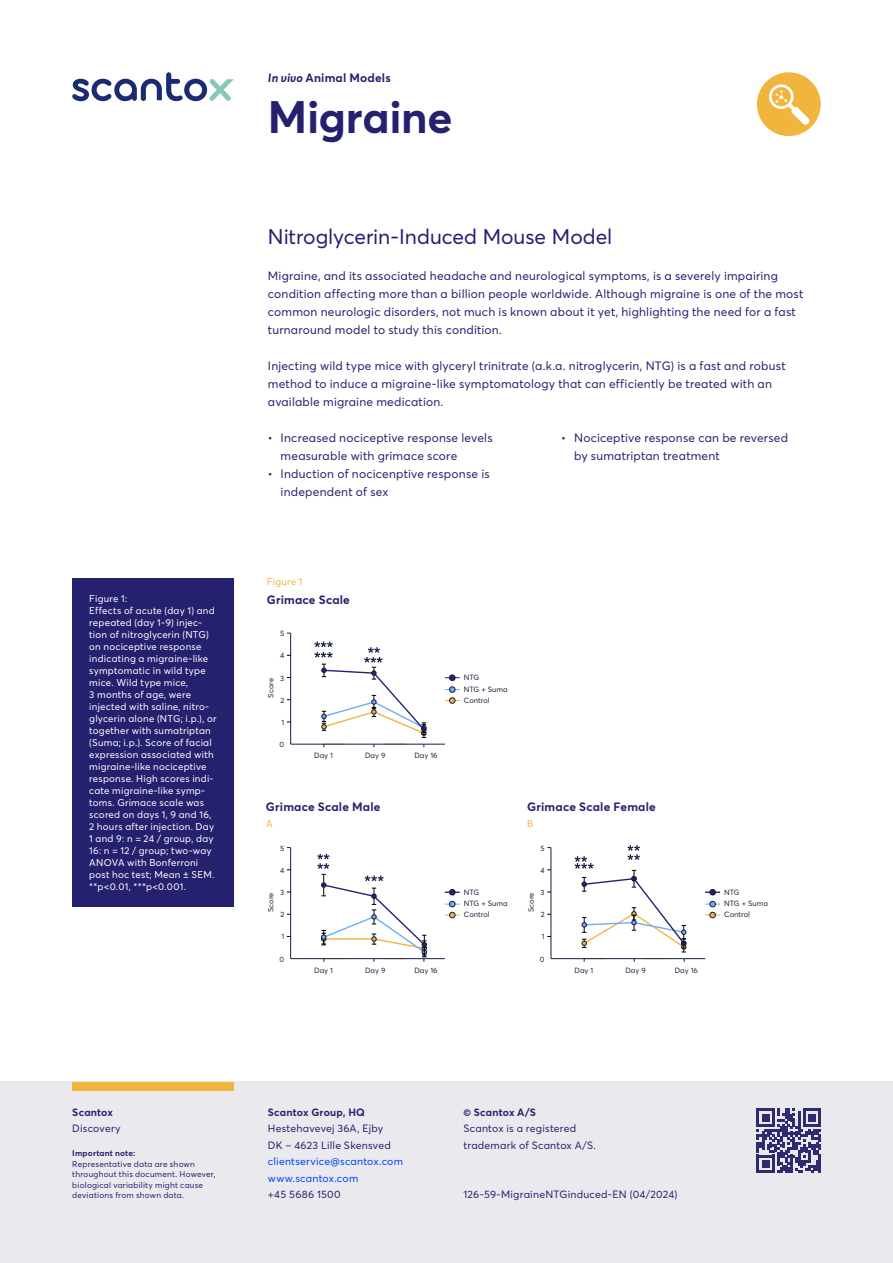
<style>
.page{position:relative;width:893px;height:1263px;background:#fff}
.page>*{position:absolute;margin:0;border:0;box-sizing:border-box;transform-origin:0 0}
.t1{font:700 45px "Averta Std";letter-spacing:-.005em;color:#26216f}
.t2{font:21px "Averta Std";color:#26216f}
.t3{font:12px/18px "Averta Std";letter-spacing:.015em;color:#26216f}
.t4{font:700 12px "Averta Std";letter-spacing:.015em;color:#26216f}
.t5{font:10.5px/16.5px "Averta Std";letter-spacing:.02em;color:#26216f}
.t6{font:10.5px/16.5px "Averta Std";letter-spacing:.02em;color:#0041ff}
.t7{font:700 10.5px "Averta Std";letter-spacing:.02em;color:#26216f}
.t8{font:9.75px/12px "Averta Std";letter-spacing:.025em;color:#fff}
.t9{font:9.75px "Averta Std";letter-spacing:.025em;color:#f1b53d}
.t10{font:8.25px/10.5px "Averta Std";letter-spacing:.025em;color:#26216f}
.t11{font:700 8.25px "Averta Std";letter-spacing:.025em;color:#26216f}
.t12{font:7.5px/11.2px "Averta Std";color:#1c253b}
.s1{font-style:italic}
</style>
<div class="page">
<div style="left:0;top:1082px;width:893px;height:181px;background:#eaeaee"></div>
<div style="left:72px;top:1082px;width:162px;height:8px;background:#f1b53d"></div>
<svg style="left:757px;top:1108px;width:64px;height:65px"></svg>
<svg style="left:72px;top:72px;width:162px;height:29px"></svg>
<div style="left:757px;top:72px;width:64px;height:64px;background:#f1b53d;border-radius:50%"></div>
<svg style="left:769px;top:84px;width:41px;height:41px"></svg>
<div style="left:72px;top:578px;width:162px;height:329px;background:#26216f"></div>
<hr style="left:291px;top:744px;width:154px;height:1px;background:#161c41">
<hr style="left:290px;top:633px;width:1px;height:111px;background:#161c41">
<svg style="left:445px;top:675px;width:15px;height:6px"></svg>
<svg style="left:445px;top:687px;width:15px;height:16px"></svg>
<svg style="left:314px;top:641px;width:112px;height:97px"></svg>
<hr style="left:291px;top:958px;width:154px;height:1px;background:#161c41">
<hr style="left:290px;top:847px;width:1px;height:112px;background:#161c41">
<svg style="left:445px;top:889px;width:15px;height:6px"></svg>
<svg style="left:445px;top:901px;width:15px;height:17px"></svg>
<svg style="left:317px;top:854px;width:110px;height:108px"></svg>
<hr style="left:551px;top:958px;width:154px;height:1px;background:#161c41">
<hr style="left:551px;top:847px;width:1px;height:112px;background:#161c41">
<svg style="left:705px;top:889px;width:15px;height:6px"></svg>
<svg style="left:705px;top:901px;width:15px;height:17px"></svg>
<svg style="left:575px;top:845px;width:111px;height:108px"></svg>
<p class="t8" style="left:89px;top:593px;width:129px">Figure 1:<br>Effects of acute (day 1) and repeated (day 1-9) injec&shy;tion of nitroglycerin (NTG) on nociceptive response indicating a migraine-like symptomatic in wild type mice. Wild type mice,<br>3 months of age, were injected with saline, nitro&shy;glycerin alone (NTG; i.p.), or together with sumatriptan (Suma; i.p.). Score of facial expression associated with migraine-like nociceptive response. High scores indi&shy;cate migraine-like symp&shy;toms. Grimace scale was scored on days 1, 9 and 16,<br>2 hours after injection. Day<br>1 and 9: n = 24 / group, day<br>16: n = 12 / group; two-way<br>ANOVA with Bonferroni post hoc test; Mean ± SEM. **p&lt;0.01, ***p&lt;0.001.</p>
<p class="t4" style="left:268px;top:73px;width:124px"><span class="s1">In vivo</span> Animal Models</p>
<h1 class="t1" style="left:268px;top:98px;width:186px">Migraine</h1>
<h2 class="t2" style="left:268px;top:228px;width:346px">Nitroglycerin-Induced Mouse Model</h2>
<p class="t3" style="left:268px;top:268px;width:537px">Migraine, and its associated headache and neurological symptoms, is a severely impairing condition affecting more than a billion people worldwide. Although migraine is one of the most common neurologic disorders, not much is known about it yet, highlighting the need for a fast turnaround model to study this condition.</p>
<p class="t3" style="left:268px;top:358px;width:519px">Injecting wild type mice with glyceryl trinitrate (a.k.a. nitroglycerin, NTG) is a fast and robust method to induce a migraine-like symptomatology that can efficiently be treated with an available migraine medication.</p>
<p class="t3" style="left:281px;top:430px;width:213px;text-indent:-13px">• Increased nociceptive response levels measurable with grimace score</p>
<p class="t3" style="left:281px;top:466px;width:211px;text-indent:-13px">• Induction of nocicenptive response is independent of sex</p>
<p class="t3" style="left:574px;top:430px;width:215px;text-indent:-13px">• Nociceptive response can be reversed by sumatriptan treatment</p>
<p class="t9" style="left:267px;top:577px;width:37px">Figure 1</p>
<p class="t4" style="left:267px;top:595px;width:85px">Grimace Scale</p>
<p class="t12" style="left:280px;top:628px;width:6px">5</p>
<p class="t12" style="left:280px;top:651px;width:6px">4</p>
<p class="t12" style="left:280px;top:673px;width:6px">3</p>
<p class="t12" style="left:266px;top:698px;width:21px;rotate:-90deg">Score</p>
<p class="t12" style="left:280px;top:695px;width:5px">2</p>
<p class="t12" style="left:281px;top:717px;width:4px">1</p>
<p class="t12" style="left:280px;top:739px;width:6px">0</p>
<p class="t12" style="left:314px;top:750px;width:20px">Day 1</p>
<p class="t12" style="left:365px;top:750px;width:22px">Day 9</p>
<p class="t12" style="left:414px;top:750px;width:25px">Day 16</p>
<p class="t12" style="left:464px;top:672px;width:45px">NTG<br>NTG + Suma<br>Control</p>
<p class="t4" style="left:266px;top:801px;width:116px">Grimace Scale Male</p>
<p class="t4" style="left:527px;top:801px;width:130px">Grimace Scale Female</p>
<p class="t9" style="left:266px;top:820px;width:8px">A</p>
<p class="t9" style="left:527px;top:820px;width:8px">B</p>
<p class="t12" style="left:280px;top:843px;width:6px">5</p>
<p class="t12" style="left:540px;top:843px;width:6px">5</p>
<p class="t12" style="left:280px;top:865px;width:6px">4</p>
<p class="t12" style="left:540px;top:865px;width:6px">4</p>
<p class="t12" style="left:280px;top:887px;width:6px">3</p>
<p class="t12" style="left:266px;top:912px;width:21px;rotate:-90deg">Score</p>
<p class="t12" style="left:280px;top:909px;width:5px">2</p>
<p class="t12" style="left:464px;top:887px;width:45px">NTG<br>NTG + Suma<br>Control</p>
<p class="t12" style="left:526px;top:912px;width:21px;rotate:-90deg">Score</p>
<p class="t12" style="left:541px;top:887px;width:6px">3</p>
<p class="t12" style="left:541px;top:909px;width:5px">2</p>
<p class="t12" style="left:724px;top:887px;width:45px">NTG<br>NTG + Suma<br>Control</p>
<p class="t12" style="left:281px;top:932px;width:4px">1</p>
<p class="t12" style="left:542px;top:932px;width:4px">1</p>
<p class="t12" style="left:280px;top:954px;width:6px">0</p>
<p class="t12" style="left:540px;top:954px;width:6px">0</p>
<p class="t12" style="left:314px;top:965px;width:20px">Day 1</p>
<p class="t12" style="left:365px;top:965px;width:22px">Day 9</p>
<p class="t12" style="left:414px;top:965px;width:25px">Day 16</p>
<p class="t12" style="left:575px;top:965px;width:20px">Day 1</p>
<p class="t12" style="left:625px;top:965px;width:22px">Day 9</p>
<p class="t12" style="left:675px;top:965px;width:25px">Day 16</p>
<p class="t7" style="left:72px;top:1108px;width:42px">Scantox</p>
<p class="t5" style="left:72px;top:1121px;width:50px">Discovery</p>
<p class="t11" style="left:72px;top:1150px;width:65px">Important note:</p>
<p class="t10" style="left:72px;top:1159px;width:145px">Representative data are shown throughout this document. However, biological variability might cause deviations from shown data.</p>
<p class="t7" style="left:268px;top:1108px;width:99px">Scantox Group, HQ</p>
<p class="t5" style="left:268px;top:1121px;width:124px">Hestehavevej 36A, Ejby<br>DK – 4623 Lille Skensved</p>
<p class="t6" style="left:268px;top:1154px;width:137px">clientservice@scantox.com www.scantox.com</p>
<p class="t5" style="left:268px;top:1187px;width:74px">+45 5686 1500</p>
<p class="t7" style="left:463px;top:1107px;width:74px">© Scantox A/S</p>
<p class="t5" style="left:463px;top:1121px;width:134px">Scantox is a registered trademark of Scantox A/S.</p>
<p class="t5" style="left:463px;top:1187px;width:215px">126-59-MigraineNTGinduced-EN (04/2024)</p>
</div>
